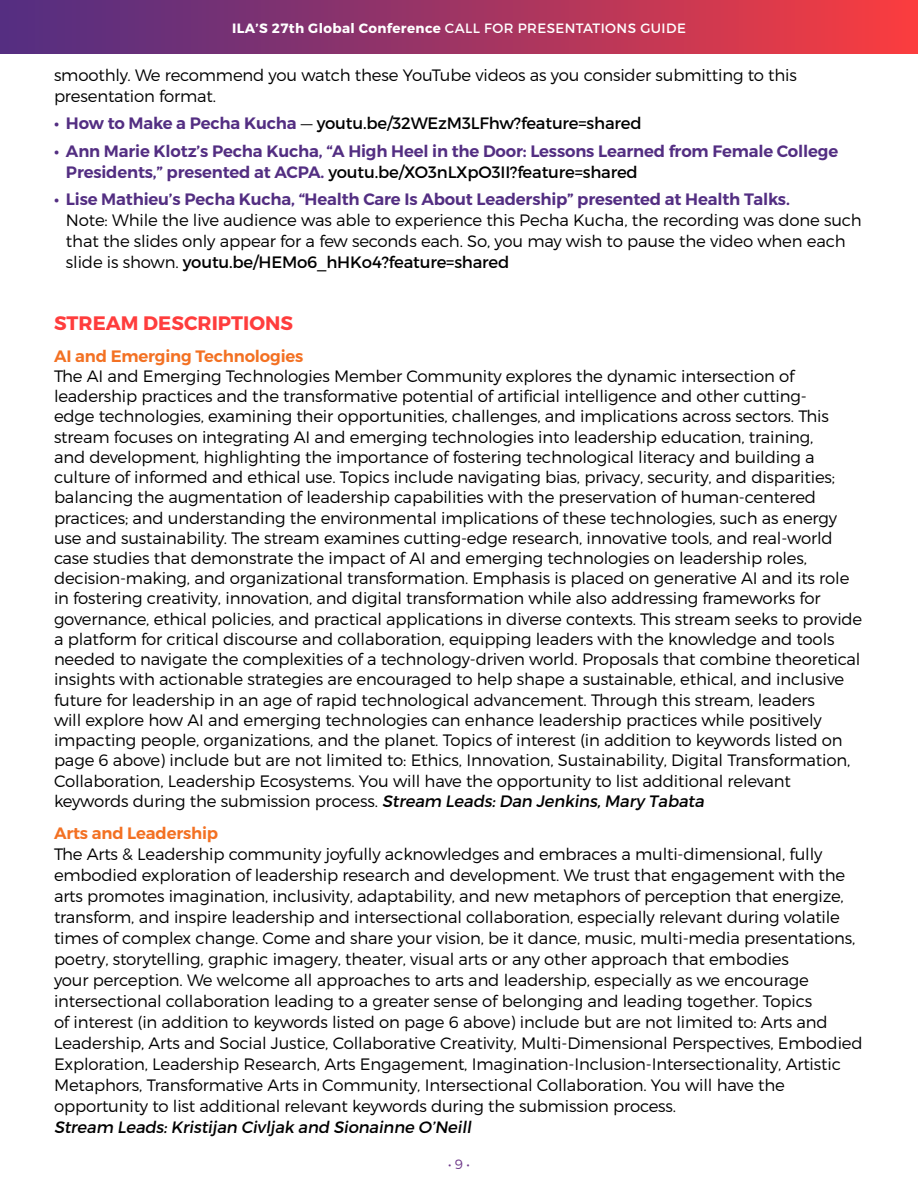
<style>
.page{position:relative;width:918px;height:1188px;background:#fff}
.page>*{position:absolute;margin:0;border:0;box-sizing:border-box;transform-origin:0 0}
.t1{font:19.5px "Trueno Bd";color:#ff3d3d}
.t2{font:16.5px/20.2px "Trueno Lt";letter-spacing:-.01em;color:#000}
.t3{font:16.5px "Trueno Rg";letter-spacing:-.01em;color:#000}
.t4{font:16.5px "Trueno S Bd";letter-spacing:-.01em;color:#532e82}
.t5{font:16.5px "Trueno Rg It";letter-spacing:-.01em;color:#000}
.t6{font:16.5px "Trueno S Bd";letter-spacing:-.01em;color:#f37123}
.t7{font:13.5px "Trueno Bd";letter-spacing:.03em;color:#fff}
.t8{font:13.5px "Trueno Lt";color:#6e3889}
.s1{font-family:"Trueno Rg"}
.s2{font-family:"Trueno S Bd";color:#532e82}
.s3{font-family:"Trueno Lt"}
.s4{font-family:"Trueno Rg It"}
</style>
<div class="page">
<div style="left:0;top:0;width:918px;height:54px;background:linear-gradient(to right,#4d2d85,#f73c40)"></div>
<p class="t7" style="left:232px;top:19px;width:455px">ILA’S 27th Global Conference <span class="s1">CALL FOR PRESENTATIONS GUIDE</span></p>
<p class="t2" style="left:54px;top:64px;width:745px;line-height:21px">smoothly. We recommend you watch these YouTube videos as you consider submitting to this presentation format.</p>
<p class="t3" style="left:54px;top:113px;width:589px"><span class="s2">• How to Make a Pecha Kucha</span> <span class="s3">—</span> youtu.be/32WEzM3LFhw?feature=shared</p>
<p class="t4" style="left:54px;top:141px;width:786px">• Ann Marie Klotz’s Pecha Kucha, “A High Heel in the Door: Lessons Learned from Female College</p>
<p class="t3" style="left:66px;top:162px;width:573px"><span class="s2">Presidents,” presented at ACPA.</span> youtu.be/XO3nLXpO3II?feature=shared</p>
<p class="t4" style="left:54px;top:189px;width:737px">• Lise Mathieu’s Pecha Kucha, “Health Care Is About Leadership” presented at Health Talks.</p>
<p class="t2" style="left:66px;top:210px;width:797px;line-height:21px">Note: While the live audience was able to experience this Pecha Kucha, the recording was done such that the slides only appear for a few seconds each. So, you may wish to pause the video when each</p>
<p class="t3" style="left:66px;top:252px;width:445px"><span class="s3">slide is shown.</span> youtu.be/HEMo6_hHKo4?feature=shared</p>
<p class="t1" style="left:54px;top:311px;width:241px">STREAM DESCRIPTIONS</p>
<p class="t6" style="left:54px;top:345px;width:251px">AI and Emerging Technologies</p>
<p class="t2" style="left:54px;top:366px;width:810px">The AI and Emerging Technologies Member Community explores the dynamic intersection of leadership practices and the transformative potential of artificial intelligence and other cutting-<br>edge technologies, examining their opportunities, challenges, and implications across sectors. This stream focuses on integrating AI and emerging technologies into leadership education, training,<br>and development, highlighting the importance of fostering technological literacy and building a culture of informed and ethical use. Topics include navigating bias, privacy, security, and disparities; balancing the augmentation of leadership capabilities with the preservation of human-centered practices; and understanding the environmental implications of these technologies, such as energy use and sustainability. The stream examines cutting-edge research, innovative tools, and real-world case studies that demonstrate the impact of AI and emerging technologies on leadership roles, decision-making, and organizational transformation. Emphasis is placed on generative AI and its role in fostering creativity, innovation, and digital transformation while also addressing frameworks for governance, ethical policies, and practical applications in diverse contexts. This stream seeks to provide a platform for critical discourse and collaboration, equipping leaders with the knowledge and tools needed to navigate the complexities of a technology-driven world. Proposals that combine theoretical insights with actionable strategies are encouraged to help shape a sustainable, ethical, and inclusive future for leadership in an age of rapid technological advancement. Through this stream, leaders<br>will explore how AI and emerging technologies can enhance leadership practices while positively impacting people, organizations, and the planet. Topics of interest (in addition to keywords listed on page 6 above) include but are not limited to: Ethics, Innovation, Sustainability, Digital Transformation, Collaboration, Leadership Ecosystems. You will have the opportunity to list additional relevant keywords during the submission process. <span class="s4">Stream Leads: Dan Jenkins, Mary Tabata</span></p>
<p class="t6" style="left:54px;top:823px;width:166px">Arts and Leadership</p>
<p class="t2" style="left:54px;top:843px;width:810px;line-height:21px">The Arts &amp; Leadership community joyfully acknowledges and embraces a multi-dimensional, fully embodied exploration of leadership research and development. We trust that engagement with the arts promotes imagination, inclusivity, adaptability, and new metaphors of perception that energize, transform, and inspire leadership and intersectional collaboration, especially relevant during volatile times of complex change. Come and share your vision, be it dance, music, multi-media presentations, poetry, storytelling, graphic imagery, theater, visual arts or any other approach that embodies<br>your perception. We welcome all approaches to arts and leadership, especially as we encourage intersectional collaboration leading to a greater sense of belonging and leading together. Topics<br>of interest (in addition to keywords listed on page 6 above) include but are not limited to: Arts and Leadership, Arts and Social Justice, Collaborative Creativity, Multi-Dimensional Perspectives, Embodied Exploration, Leadership Research, Arts Engagement, Imagination-Inclusion-Intersectionality, Artistic Metaphors, Transformative Arts in Community, Intersectional Collaboration. You will have the opportunity to list additional relevant keywords during the submission process.</p>
<p class="t5" style="left:54px;top:1117px;width:419px">Stream Leads: Kristijan Civljak and Sionainne O’Neill</p>
<p class="t8" style="left:448px;top:1156px;width:23px">• 9 •</p>
</div>
